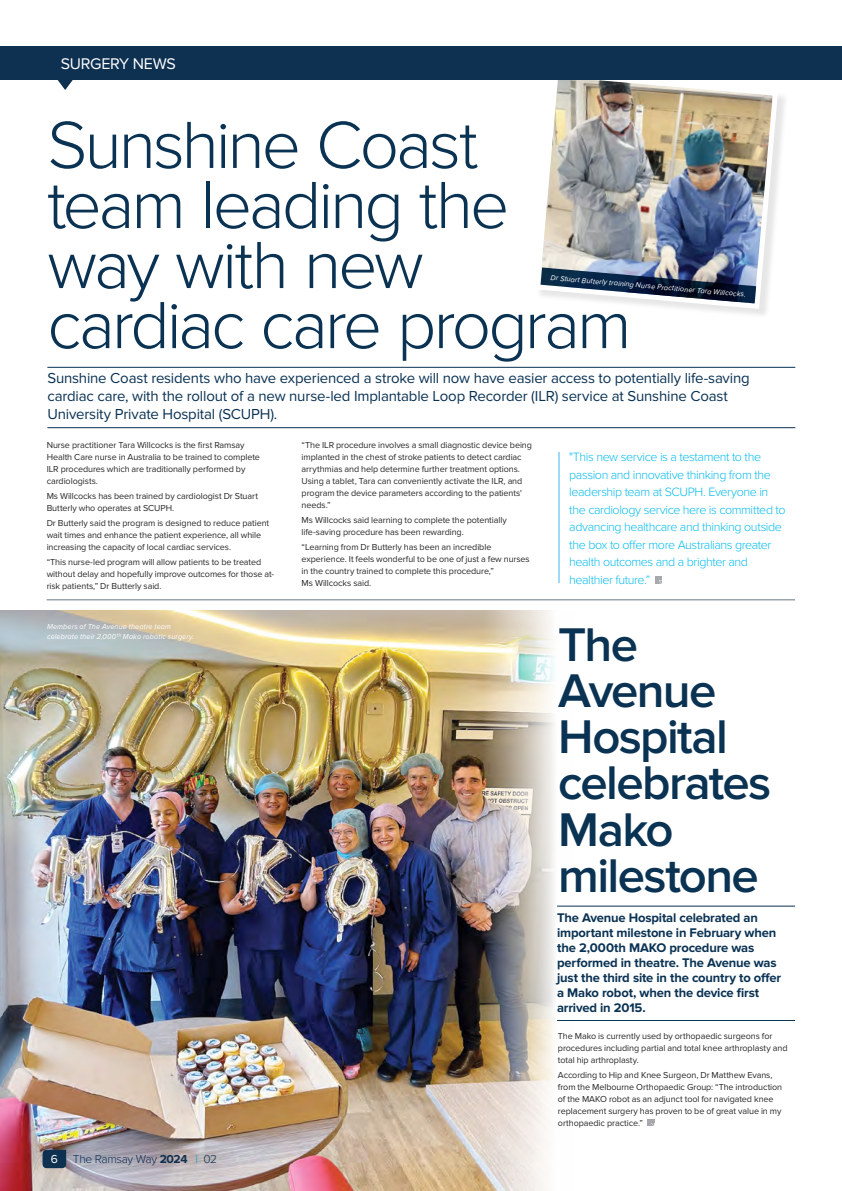
<style>
.page{position:relative;width:842px;height:1191px;background:#fff}
.page>*{position:absolute;margin:0;border:0;box-sizing:border-box;transform-origin:0 0}
.t1{font:300 69px/60px "Proxima Nova";letter-spacing:-.045em;color:#0a3253}
.t2{font:600 49px/46px "Proxima Nova";letter-spacing:-.035em;color:#0a3253}
.t3{font:16px "Proxima Nova";letter-spacing:-.02em;color:#fff}
.t4{font:15px/18px "Proxima Nova";letter-spacing:-.015em;color:#0a3253}
.t5{font:700 13px/15px "Proxima Nova";letter-spacing:-.015em;color:#0a3253}
.t6{font:300 12.5px/17.5px "Proxima Nova";letter-spacing:-.035em;color:#09bcef}
.t7{font:300 12px "Proxima Nova";letter-spacing:-.03em;color:#0e3051}
.t8{font:12px "Proxima Nova";color:#fff}
.t9{font:9px/12px "Proxima Nova";letter-spacing:-.01em;color:#292829}
.t10{font:italic 7.5px/10px "Proxima Nova";letter-spacing:.015em;color:#fff}
.s1{font-weight:700}
.s2{color:#0098d6}
</style>
<div class="page">
<img style="left:540px;top:80px;width:241px;height:232px">
<img style="left:0;top:610px;width:574px;height:581px">
<hr style="left:46px;top:598px;width:751px;height:3px;background:#a7a9ac;opacity:.5">
<div style="left:0;top:47px;width:842px;height:33px;background:#0e3051"></div>
<svg style="left:57px;top:80px;width:16px;height:10px"></svg>
<svg style="left:43px;top:1149px;width:23px;height:19px"></svg>
<hr style="left:558px;top:452px;width:1px;height:131px;background:#a0d9f6">
<hr style="left:47px;top:367px;width:748px;height:1px;background:#0a3253">
<hr style="left:47px;top:427px;width:748px;height:1px;background:#0a3253">
<svg style="left:655px;top:577px;width:7px;height:7px"></svg>
<svg style="left:647px;top:1119px;width:7px;height:7px"></svg>
<hr style="left:557px;top:906px;width:238px;height:1px;background:#0a3253">
<hr style="left:557px;top:1020px;width:238px;height:1px;background:#0a3253">
<img style="left:541px;top:267px;width:215px;height:36px">
<h3 class="t3" style="left:61px;top:54px;width:117px">SURGERY NEWS</h3>
<h1 class="t1" style="left:47px;top:116px;width:586px">Sunshine Coast team leading the way with new cardiac care program</h1>
<p class="t4" style="left:47px;top:369px;width:704px">Sunshine Coast residents who have experienced a stroke will now have easier access to potentially life-saving cardiac care, with the rollout of a new nurse-led Implantable Loop Recorder (ILR) service at Sunshine Coast<br>University Private Hospital (SCUPH).</p>
<p class="t9" style="left:47px;top:439px;width:215px">Nurse practitioner Tara Willcocks is the first Ramsay Health Care nurse in Australia to be trained to complete ILR procedures which are traditionally performed by cardiologists.</p>
<p class="t9" style="left:47px;top:490px;width:213px">Ms Willcocks has been trained by cardiologist Dr Stuart<br>Butterly who operates at SCUPH.</p>
<p class="t9" style="left:47px;top:517px;width:224px">Dr Butterly said the program is designed to reduce patient wait times and enhance the patient experience, all while increasing the capacity of local cardiac services.</p>
<p class="t9" style="left:47px;top:556px;width:229px">“This nurse-led program will allow patients to be treated without delay and hopefully improve outcomes for those at&shy;risk patients,” Dr Butterly said.</p>
<p class="t10" style="left:551px;top:272px;width:197px;rotate:5deg">Dr Stuart Butterly training Nurse Practitioner Tara Willcocks.</p>
<p class="t9" style="left:302px;top:439px;width:232px">“The ILR procedure involves a small diagnostic device being implanted in the chest of stroke patients to detect cardiac arrythmias and help determine further treatment options.<br>Using a tablet, Tara can conveniently activate the ILR, and program the device parameters according to the patients' needs.”</p>
<p class="t9" style="left:302px;top:514px;width:207px">Ms Willcocks said learning to complete the potentially life-saving procedure has been rewarding.</p>
<p class="t9" style="left:302px;top:541px;width:230px">“Learning from Dr Butterly has been an incredible experience. It feels wonderful to be one of just a few nurses in the country trained to complete this procedure,”<br>Ms Willcocks said.</p>
<p class="t6" style="left:569px;top:448px;width:218px">"This new service is a testament to the passion and innovative thinking from the leadership team at SCUPH. Everyone in the cardiology service here is committed to advancing healthcare and thinking outside the box to offer more Australians greater health outcomes and a brighter and healthier future.”</p>
<p class="t10" style="left:47px;top:621px;width:149px">Members of The Avenue theatre team celebrate their 2,000th Mako robotic surgery.</p>
<h3 class="t8" style="left:51px;top:1152px;width:9px">6</h3>
<h3 class="t7" style="left:73px;top:1152px;width:146px">The Ramsay Way <span class="s1">2024</span> <span class="s2">|</span> 02</h3>
<h2 class="t2" style="left:558px;top:623px;width:214px">The<br>Avenue<br>Hospital celebrates<br>Mako milestone</h2>
<h3 class="t5" style="left:557px;top:910px;width:226px">The Avenue Hospital celebrated an important milestone in February when the 2,000th MAKO procedure was performed in theatre. The Avenue was just the third site in the country to offer a Mako robot, when the device first arrived in 2015.</h3>
<p class="t9" style="left:558px;top:1030px;width:231px">The Mako is currently used by orthopaedic surgeons for procedures including partial and total knee arthroplasty and total hip arthroplasty.</p>
<p class="t9" style="left:558px;top:1069px;width:226px">According to Hip and Knee Surgeon, Dr Matthew Evans, from the Melbourne Orthopaedic Group: “The introduction of the MAKO robot as an adjunct tool for navigated knee replacement surgery has proven to be of great value in my orthopaedic practice.”</p>
</div>
